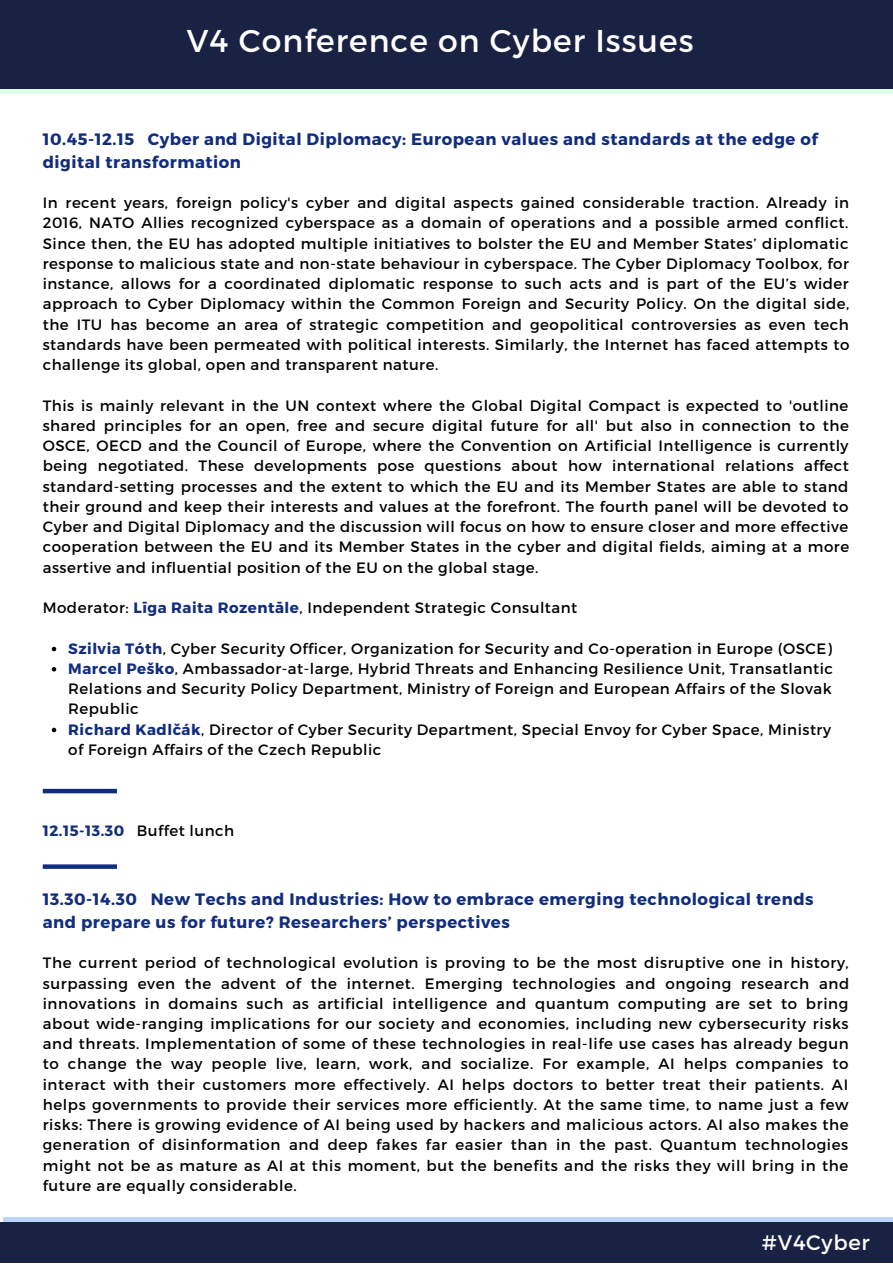
<style>
.page{position:relative;width:893px;height:1264px;background:#fff}
.page>*{position:absolute;margin:0;border:0;box-sizing:border-box;transform-origin:0 0}
.t1{font:31.5px "Montserrat";letter-spacing:.035em;color:#fff}
.t2{font:21px "Montserrat";letter-spacing:.035em;color:#fff}
.t3{font:700 16.5px/22.5px "Montserrat";letter-spacing:.035em;color:#122d7d}
.t4{font:15px/20.2px "Montserrat";letter-spacing:.035em;color:#000;text-align:justify}
.t5{font:700 15px "Montserrat";letter-spacing:.035em;color:#122d7d}
.s1{font-weight:700;color:#122d7d}
.s2{font-weight:400;color:#000}
</style>
<div class="page">
<div style="left:0;top:0;width:892px;height:94px;background:#dfffe6"></div>
<div style="left:0;top:0;width:892px;height:89px;background:#1a2244"></div>
<svg style="left:52px;top:646px;width:4px;height:5px"></svg>
<svg style="left:52px;top:667px;width:4px;height:4px"></svg>
<svg style="left:52px;top:727px;width:4px;height:5px"></svg>
<div style="left:43px;top:788px;width:74px;height:5px;background:#122d7d"></div>
<svg style="left:43px;top:864px;width:74px;height:4px"></svg>
<div style="left:4px;top:1217px;width:888px;height:45px;background:#bcd4fe"></div>
<div style="left:0;top:1221px;width:892px;height:41px;background:#1a2244"></div>
<h1 class="t1" style="left:187px;top:21px;width:508px">V4 Conference on Cyber Issues</h1>
<p class="t3" style="left:43px;top:127px;width:776px">10.45-12.15 Cyber and Digital Diplomacy: European values and standards at the edge of digital transformation</p>
<p class="t4" style="left:43px;top:192px;width:808px">In recent years, foreign policy's cyber and digital aspects gained considerable traction. Already in 2016, NATO Allies recognized cyberspace as a domain of operations and a possible armed conflict.<br>Since then, the EU has adopted multiple initiatives to bolster the EU and Member States’ diplomatic response to malicious state and non-state behaviour in cyberspace. The Cyber Diplomacy Toolbox, for instance, allows for a coordinated diplomatic response to such acts and is part of the EU’s wider approach to Cyber Diplomacy within the Common Foreign and Security Policy. On the digital side, the ITU has become an area of strategic competition and geopolitical controversies as even tech standards have been permeated with political interests. Similarly, the Internet has faced attempts to challenge its global, open and transparent nature.</p>
<p class="t4" style="left:43px;top:394px;width:807px">This is mainly relevant in the UN context where the Global Digital Compact is expected to 'outline shared principles for an open, free and secure digital future for all' but also in connection to the OSCE, OECD and the Council of Europe, where the Convention on Artificial Intelligence is currently being negotiated. These developments pose questions about how international relations affect standard-setting processes and the extent to which the EU and its Member States are able to stand their ground and keep their interests and values at the forefront. The fourth panel will be devoted to Cyber and Digital Diplomacy and the discussion will focus on how to ensure closer and more effective cooperation between the EU and its Member States in the cyber and digital fields, aiming at a more assertive and influential position of the EU on the global stage.</p>
<p class="t4" style="left:43px;top:597px;width:536px">Moderator: <span class="s1">Līga Raita Rozentāle</span>, Independent Strategic Consultant</p>
<p class="t4" style="left:68px;top:637px;width:766px;text-align:left"><span class="s1">Szilvia Tóth</span>, Cyber Security Officer, Organization for Security and Co-operation in Europe (OSCE)<br><span class="s1">Marcel Peško</span>, Ambassador-at-large, Hybrid Threats and Enhancing Resilience Unit, Transatlantic Relations and Security Policy Department, Ministry of Foreign and European Affairs of the Slovak Republic<br><span class="s1">Richard Kadlčák</span>, Director of Cyber Security Department, Special Envoy for Cyber Space, Ministry of Foreign Affairs of the Czech Republic</p>
<p class="t5" style="left:43px;top:820px;width:193px">12.15-13.30 <span class="s2">Buffet lunch</span></p>
<p class="t3" style="left:43px;top:887px;width:772px">13.30-14.30 New Techs and Industries: How to embrace emerging technological trends and prepare us for future? Researchers’ perspectives</p>
<p class="t4" style="left:43px;top:952px;width:808px">The current period of technological evolution is proving to be the most disruptive one in history, surpassing even the advent of the internet. Emerging technologies and ongoing research and innovations in domains such as artificial intelligence and quantum computing are set to bring about wide-ranging implications for our society and economies, including new cybersecurity risks and threats. Implementation of some of these technologies in real-life use cases has already begun to change the way people live, learn, work, and socialize. For example, AI helps companies to interact with their customers more effectively. AI helps doctors to better treat their patients. AI helps governments to provide their services more efficiently. At the same time, to name just a few risks: There is growing evidence of AI being used by hackers and malicious actors. AI also makes the generation of disinformation and deep fakes far easier than in the past. Quantum technologies might not be as mature as AI at this moment, but the benefits and the risks they will bring in the future are equally considerable.</p>
<h2 class="t2" style="left:761px;top:1228px;width:109px">#V4Cyber</h2>
</div>
